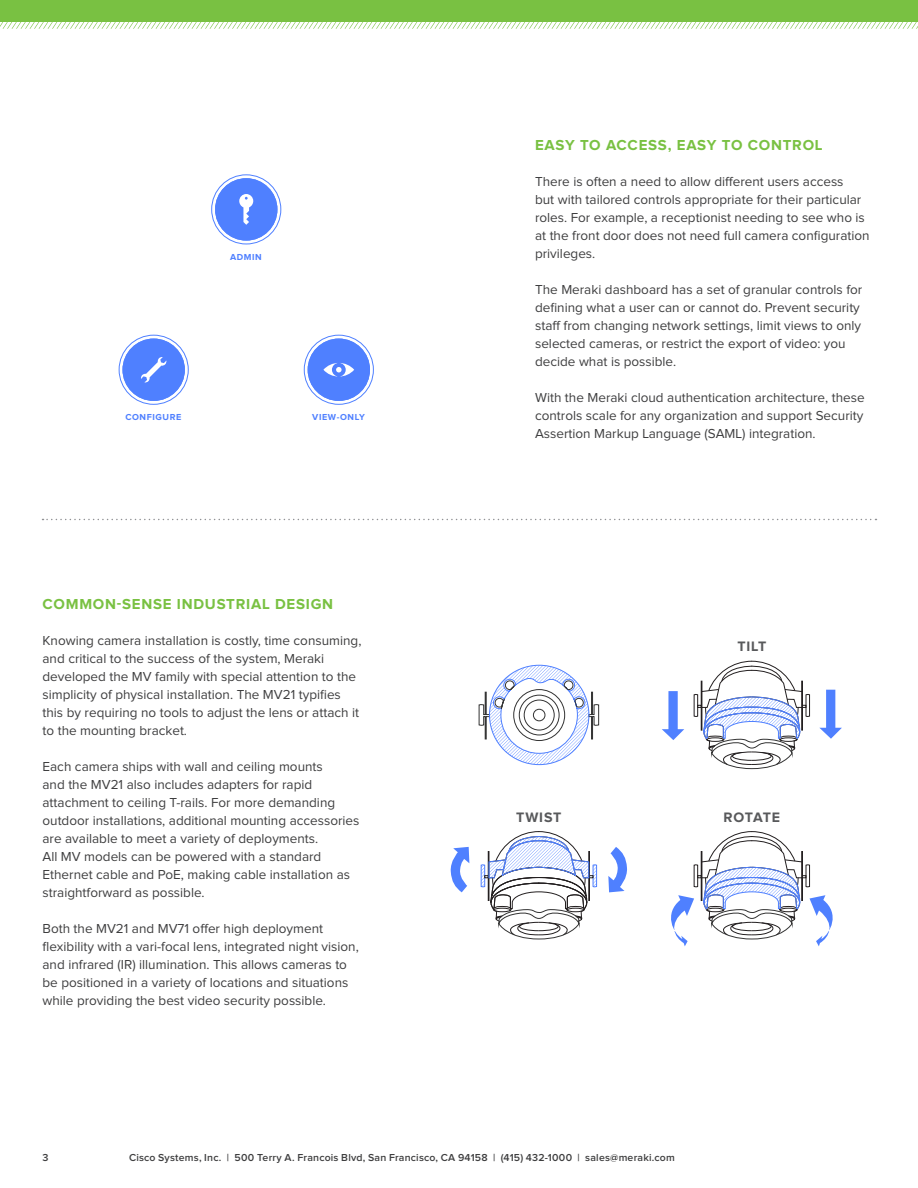
<style>
.page{position:relative;width:918px;height:1188px;background:#fff}
.page>*{position:absolute;margin:0;border:0;box-sizing:border-box;transform-origin:0 0}
.t1{font:700 15px "Proxima Nova";letter-spacing:.05em;color:#79c142}
.t2{font:700 14.25px "Proxima Nova";letter-spacing:.06em;color:#58595b}
.t3{font:13.5px/18px "Proxima Nova";color:#3e3e3f}
.Page_Number{font:600 10.5px "Proxima Nova";letter-spacing:.02em;color:#3e3e3f}
.t4{font:700 9px "Proxima Nova";letter-spacing:.06em;color:#4f80ff}
</style>
<div class="page">
<svg style="left:119px;top:174px;width:255px;height:231px"></svg>
<svg style="left:43px;top:519px;width:833px;height:1px"></svg>
<svg style="left:478px;top:664px;width:121px;height:101px"></svg>
<svg style="left:819px;top:690px;width:23px;height:49px"></svg>
<svg style="left:662px;top:691px;width:22px;height:49px"></svg>
<svg style="left:693px;top:661px;width:117px;height:108px"></svg>
<svg style="left:450px;top:847px;width:19px;height:45px"></svg>
<svg style="left:608px;top:847px;width:19px;height:45px"></svg>
<svg style="left:480px;top:831px;width:117px;height:109px"></svg>
<svg style="left:671px;top:831px;width:162px;height:115px"></svg>
<div style="left:0;top:0;width:918px;height:22px;background:#79c142"></div>
<svg style="left:0;top:22px;width:918px;height:7px"></svg>
<p class="t4" style="left:230px;top:252px;width:33px">ADMIN</p>
<p class="t4" style="left:126px;top:413px;width:57px">CONFIGURE</p>
<p class="t4" style="left:312px;top:413px;width:54px">VIEW-ONLY</p>
<p class="t1" style="left:43px;top:595px;width:292px">COMMON-SENSE INDUSTRIAL DESIGN</p>
<p class="t3" style="left:43px;top:631px;width:320px">Knowing camera installation is costly, time consuming, and critical to the success of the system, Meraki developed the MV family with special attention to the simplicity of physical installation. The MV21 typifies this by requiring no tools to adjust the lens or attach it to the mounting bracket.</p>
<p class="t3" style="left:43px;top:757px;width:318px">Each camera ships with wall and ceiling mounts<br>and the MV21 also includes adapters for rapid attachment to ceiling T-rails. For more demanding outdoor installations, additional mounting accessories are available to meet a variety of deployments.<br>All MV models can be powered with a standard Ethernet cable and PoE, making cable installation as straightforward as possible.</p>
<p class="t3" style="left:43px;top:919px;width:318px">Both the MV21 and MV71 offer high deployment flexibility with a vari-focal lens, integrated night vision, and infrared (IR) illumination. This allows cameras to be positioned in a variety of locations and situations while providing the best video security possible.</p>
<p class="t1" style="left:535px;top:136px;width:289px">EASY TO ACCESS, EASY TO CONTROL</p>
<p class="t3" style="left:535px;top:172px;width:336px">There is often a need to allow different users access<br>but with tailored controls appropriate for their particular roles. For example, a receptionist needing to see who is at the front door does not need full camera configuration privileges.</p>
<p class="t3" style="left:535px;top:280px;width:329px">The Meraki dashboard has a set of granular controls for defining what a user can or cannot do. Prevent security staff from changing network settings, limit views to only selected cameras, or restrict the export of video: you decide what is possible.</p>
<p class="t3" style="left:535px;top:388px;width:331px;text-align:justify">With the Meraki cloud authentication architecture, these controls scale for any organization and support Security Assertion Markup Language (SAML) integration.</p>
<p class="t2" style="left:737px;top:640px;width:30px">TILT</p>
<p class="t2" style="left:516px;top:810px;width:47px">TWIST</p>
<p class="t2" style="left:724px;top:810px;width:58px">ROTATE</p>
<p class="Page_Number" style="left:43px;top:1152px;width:8px">3</p>
<p class="Page_Number" style="left:129px;top:1151px;width:547px">Cisco Systems, Inc. | 500 Terry A. Francois Blvd, San Francisco, CA 94158 | (415) 432-1000 | sales@meraki.com</p>
</div>
